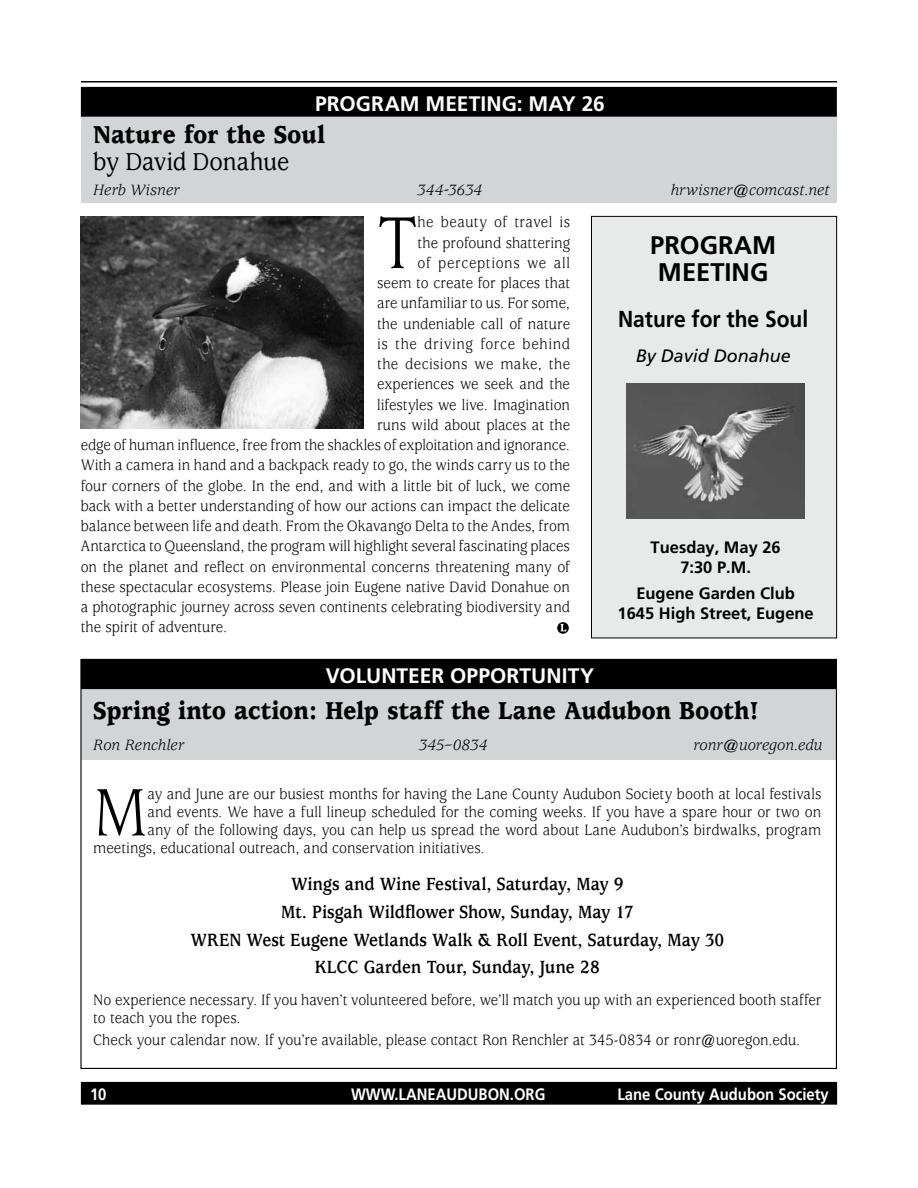
<style>
.page{position:relative;width:918px;height:1188px;background:#fff}
.page>*{position:absolute;margin:0;border:0;box-sizing:border-box;transform-origin:0 0}
.t1{font:81.15px "Usherwood";color:#000;scale:.9 1}
.t2{font:73.95px "Usherwood";color:#000;scale:.9 1}
.t3{font:900 27px "Usherwood";color:#000;scale:.9 1}
.t4{font:500 27px "Usherwood";letter-spacing:-.01em;color:#000;scale:.9 1}
.t5{font:700 25.5px "Frutiger";color:#000}
.t6{font:700 23.1px "Frutiger";color:#000;scale:.91 1}
.t7{font:700 21px "Frutiger";color:#fff}
.t8{font:700 19.5px/27.8px "Usherwood";color:#000;text-align:center;scale:.9 1}
.t9{font:italic 18px "Frutiger";color:#000}
.t10{font:16.5px/18px "Usherwood";color:#000;scale:.9 1}
.t11{font:italic 16.5px "Usherwood";color:#000}
.t12{font:700 16.5px/19.8px "Frutiger";color:#000;text-align:center}
.t13{font:700 16.5px "Frutiger";color:#fff;scale:.9 1}
.t14{font:16.5px "Usherwood";letter-spacing:.045em;color:#000;scale:.9 1}
.t15{font:16.5px "Usherwood";letter-spacing:.02em;color:#000;scale:.9 1}
.t16{font:16.5px "Usherwood";letter-spacing:.03em;color:#000;scale:.9 1}
</style>
<div class="page">
<hr style="left:81px;top:81px;width:756px;height:1px;background:#000">
<div style="left:81px;top:1082px;width:756px;height:22px;background:#000"></div>
<div style="left:81px;top:1082px;width:756px;height:23px;border:1px solid #000"></div>
<div style="left:81px;top:116px;width:756px;height:86px;background:#d1d5d6"></div>
<div style="left:81px;top:87px;width:755px;height:29px;background:#000"></div>
<div style="left:81px;top:87px;width:756px;height:30px;border:1px solid #000"></div>
<svg style="left:557px;top:622px;width:12px;height:12px"></svg>
<svg style="left:560px;top:624px;width:6px;height:8px"></svg>
<div style="left:591px;top:216px;width:246px;height:422px;background:#e8eaea"></div>
<div style="left:591px;top:216px;width:246px;height:422px;border:1px solid #000"></div>
<div style="left:81px;top:689px;width:756px;height:71px;background:#d1d5d6"></div>
<div style="left:81px;top:660px;width:755px;height:29px;background:#000"></div>
<img style="left:81px;top:217px;width:283px;height:212px">
<img style="left:627px;top:383px;width:178px;height:136px">
<p class="t7" style="left:315px;top:91px;width:291px">Program Meeting: May 26</p>
<h3 class="t3" style="left:93px;top:120px;width:259px">Nature for the Soul</h3>
<h3 class="t4" style="left:93px;top:147px;width:219px">by David Donahue</h3>
<p class="t11" style="left:93px;top:181px;width:88px">Herb Wisner</p>
<p class="t11" style="left:417px;top:181px;width:66px">344-3634</p>
<p class="t11" style="left:671px;top:181px;width:160px">hrwisner@comcast.net</p>
<h1 class="t1" style="left:377px;top:198px;width:47px">T</h1>
<p class="t16" style="left:418px;top:213px;width:171px">he beauty of travel is</p>
<h3 class="t5" style="left:650px;top:230px;width:33px">PROGRA</h3>
<h3 class="t5" style="left:752px;top:230px;width:26px">M</h3>
<h3 class="t5" style="left:658px;top:257px;width:39px">MEETING</h3>
<h3 class="t6" style="left:618px;top:305px;width:211px">Nature for the Soul</h3>
<p class="t9" style="left:636px;top:345px;width:157px">By David Donahue</p>
<p class="t10" style="left:418px;top:234px;width:171px">the profound shattering</p>
<p class="t14" style="left:418px;top:254px;width:171px">of perceptions we all</p>
<p class="t10" style="left:377px;top:275px;width:216px">seem to create for places that</p>
<p class="t10" style="left:377px;top:295px;width:216px">are unfamiliar to us. For some,</p>
<p class="t10" style="left:377px;top:315px;width:216px">the undeniable call of nature</p>
<p class="t14" style="left:377px;top:335px;width:216px">is the driving force behind</p>
<p class="t15" style="left:377px;top:355px;width:216px">the decisions we make, the</p>
<p class="t10" style="left:377px;top:376px;width:216px">experiences we seek and the</p>
<p class="t10" style="left:377px;top:396px;width:216px">lifestyles we live. Imagination</p>
<p class="t10" style="left:377px;top:416px;width:216px">runs wild about places at the</p>
<p class="t10" style="left:81px;top:437px;width:545px">edge of human influence, free from the shackles of exploitation and ignorance.</p>
<p class="t10" style="left:81px;top:457px;width:545px">With a camera in hand and a backpack ready to go, the winds carry us to the</p>
<p class="t10" style="left:81px;top:477px;width:545px">four corners of the globe. In the end, and with a little bit of luck, we come</p>
<p class="t10" style="left:81px;top:497px;width:545px">back with a better understanding of how our actions can impact the delicate</p>
<p class="t10" style="left:81px;top:518px;width:545px">balance between life and death. From the Okavango Delta to the Andes, from</p>
<p class="t10" style="left:81px;top:538px;width:545px">Antarctica to Queensland, the program will highlight several fascinating places</p>
<p class="t10" style="left:81px;top:558px;width:545px">on the planet and reflect on environmental concerns threatening many of</p>
<p class="t10" style="left:81px;top:578px;width:545px">these spectacular ecosystems. Please join Eugene native David Donahue on</p>
<p class="t10" style="left:81px;top:599px;width:545px">a photographic journey across seven continents celebrating biodiversity and</p>
<p class="t10" style="left:81px;top:619px;width:164px">the spirit of adventure.</p>
<p class="t12" style="left:651px;top:537px;width:132px">Tuesday, May 26<br>7:30 P.M.</p>
<p class="t12" style="left:618px;top:583px;width:198px">Eugene Garden Club<br>1645 High Street, Eugene</p>
<p class="t7" style="left:326px;top:663px;width:270px">Volunteer opportunity</p>
<h3 class="t3" style="left:93px;top:695px;width:740px">Spring into action: Help staff the Lane Audubon Booth!</h3>
<p class="t11" style="left:93px;top:736px;width:93px">Ron Renchler</p>
<p class="t11" style="left:419px;top:736px;width:70px">345–0834</p>
<p class="t11" style="left:693px;top:736px;width:130px">ronr@uoregon.edu</p>
<h2 class="t2" style="left:93px;top:772px;width:62px">M</h2>
<p class="t10" style="left:147px;top:786px;width:750px">ay and June are our busiest months for having the Lane County Audubon Society booth at local festivals</p>
<p class="t10" style="left:147px;top:804px;width:750px">and events. We have a full lineup scheduled for the coming weeks. If you have a spare hour or two on</p>
<p class="t10" style="left:147px;top:822px;width:750px">any of the following days, you can help us spread the word about Lane Audubon’s birdwalks, program</p>
<p class="t10" style="left:93px;top:840px;width:437px">meetings, educational outreach, and conservation initiatives.</p>
<p class="t8" style="left:190px;top:871px;width:595px">Wings and Wine Festival, Saturday, May 9<br>Mt. Pisgah Wildflower Show, Sunday, May 17<br>WREN West Eugene Wetlands Walk &amp; Roll Event, Saturday, May 30<br>KLCC Garden Tour, Sunday, June 28</p>
<p class="t10" style="left:93px;top:991px;width:811px">No experience necessary. If you haven’t volunteered before, we’ll match you up with an experienced booth staffer to teach you the ropes.</p>
<p class="t10" style="left:93px;top:1032px;width:787px">Check your calendar now. If you’re available, please contact Ron Renchler at 345-0834 or ronr@uoregon.edu.</p>
<p class="t13" style="left:90px;top:1084px;width:20px">10</p>
<p class="t13" style="left:351px;top:1084px;width:218px">www.laneaudubon.org</p>
<p class="t13" style="left:618px;top:1084px;width:236px">Lane County Audubon Society</p>
</div>
